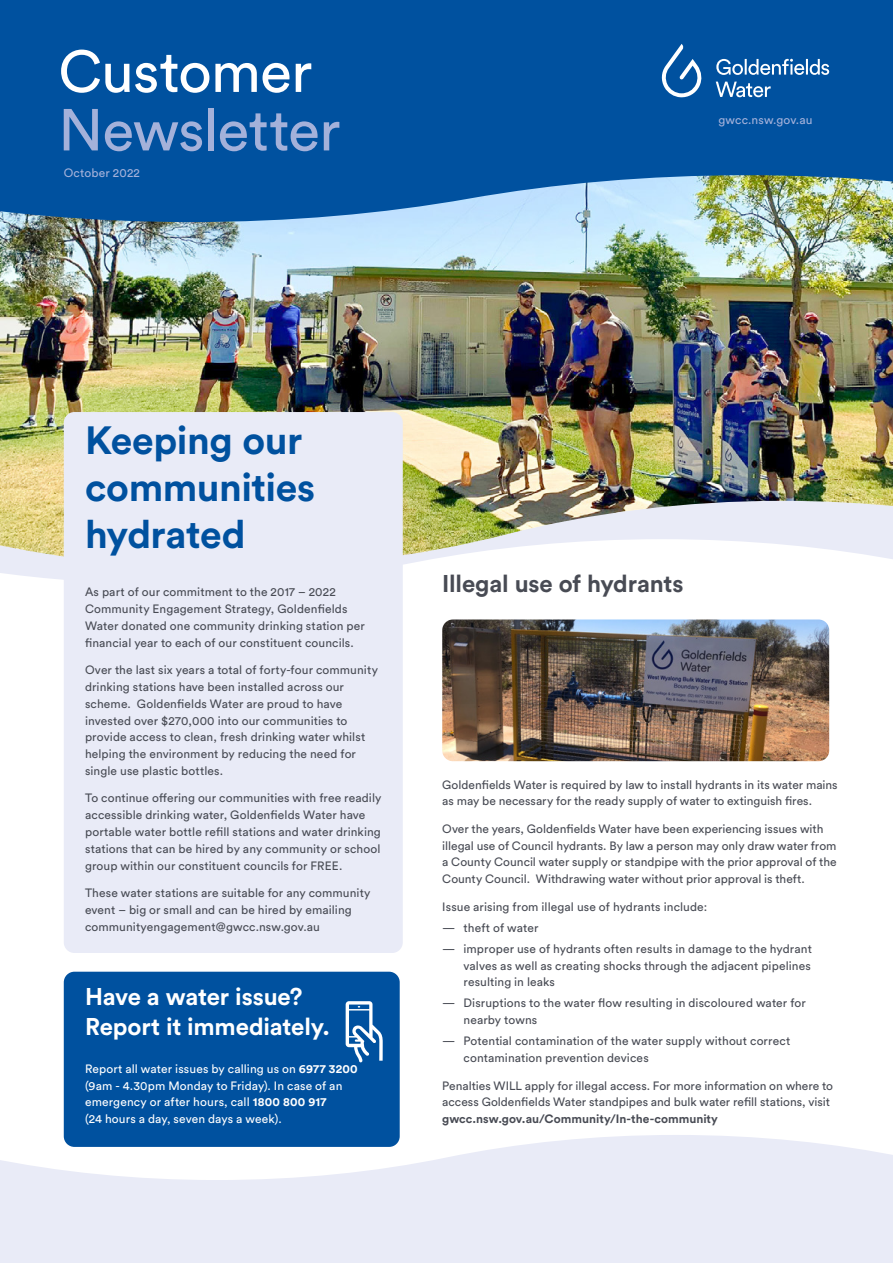
<style>
.page{position:relative;width:893px;height:1263px;background:#fff}
.page>*{position:absolute;margin:0;border:0;box-sizing:border-box;transform-origin:0 0}
.t1{font:58.5px/58.5px "Circular Std";letter-spacing:-.015em;color:#a4b1da}
.t2{font:700 39px/46.8px "Circular Std";letter-spacing:-.01em;color:#00519f}
.t3{font:700 24px/30px "Circular Std";letter-spacing:-.005em;color:#fff}
.t4{font:700 24px "Circular Std";letter-spacing:-.005em;color:#484b54}
.body_copy{font:12px/16.8px "Circular Std";letter-spacing:.005em;color:#484b54}
.body_copy-2{font:12px/16.8px "Circular Std";letter-spacing:.01em;color:#fff}
.box_spacing{font:12px "Circular Std";letter-spacing:.015em;color:#a4b1da}
.s1{color:#fff}
.s2{font-weight:700}
</style>
<div class="page">
<svg style="left:0;top:1135px;width:893px;height:128px;background:#ecedf8"></svg>
<img style="left:0;top:222px;width:893px;height:279px">
<svg style="left:0;top:0;width:893px;height:222px;background:#135fa4"></svg>
<svg style="left:716px;top:59px;width:113px;height:38px;background:#3776b3"></svg>
<svg style="left:662px;top:44px;width:41px;height:53px"></svg>
<svg style="left:0;top:501px;width:893px;height:79px"></svg>
<div style="left:64px;top:412px;width:339px;height:541px;background:#e9ebf7;border-radius:11px"></div>
<div style="left:64px;top:972px;width:336px;height:175px;background:#00519f;border-radius:11px"></div>
<img style="left:442px;top:619px;width:387px;height:142px">
<svg style="left:346px;top:1001px;width:37px;height:61px"></svg>
<p class="t1" style="left:58px;top:41px;width:284px"><span class="s1">Customer<br></span>Newsletter</p>
<p class="box_spacing" style="left:64px;top:166px;width:78px">October 2022</p>
<p class="box_spacing" style="left:718px;top:113px;width:95px">gwcc.nsw.gov.au</p>
<h1 class="t2" style="left:85px;top:416px;width:232px">Keeping our communities hydrated</h1>
<p class="body_copy" style="left:85px;top:583px;width:281px">As part of our commitment to the 2017 – 2022<br>Community Engagement Strategy, Goldenfields Water donated one community drinking station per financial year to each of our constituent councils.</p>
<p class="body_copy" style="left:85px;top:661px;width:294px">Over the last six years a total of forty-four community drinking stations have been installed across our scheme. Goldenfields Water are proud to have invested over $270,000 into our communities to provide access to clean, fresh drinking water whilst helping the environment by reducing the need for single use plastic bottles.</p>
<p class="body_copy" style="left:85px;top:790px;width:298px">To continue offering our communities with free readily accessible drinking water, Goldenfields Water have portable water bottle refill stations and water drinking stations that can be hired by any community or school group within our constituent councils for FREE.</p>
<p class="body_copy" style="left:85px;top:884px;width:287px">These water stations are suitable for any community event – big or small and can be hired by emailing communityengagement@gwcc.nsw.gov.au</p>
<h2 class="t3" style="left:85px;top:981px;width:246px">Have a water issue?<br>Report it immediately.</h2>
<p class="body_copy-2" style="left:85px;top:1060px;width:274px">Report all water issues by calling us on <span class="s2">6977 3200 </span>(9am - 4.30pm Monday to Friday). In case of an emergency or after hours, call <span class="s2">1800 800 917<br></span>(24 hours a day, seven days a week).</p>
<h2 class="t4" style="left:442px;top:568px;width:243px">Illegal use of hydrants</h2>
<p class="body_copy" style="left:442px;top:776px;width:397px">Goldenfields Water is required by law to install hydrants in its water mains as may be necessary for the ready supply of water to extinguish fires.</p>
<p class="body_copy" style="left:442px;top:820px;width:396px">Over the years, Goldenfields Water have been experiencing issues with illegal use of Council hydrants. By law a person may only draw water from a County Council water supply or standpipe with the prior approval of the County Council. Withdrawing water without prior approval is theft.</p>
<p class="body_copy" style="left:442px;top:898px;width:266px">Issue arising from illegal use of hydrants include:</p>
<p class="body_copy" style="left:442px;top:919px;width:98px">— theft of water</p>
<p class="body_copy" style="left:463px;top:940px;width:350px;text-align:justify;text-indent:-21px">— improper use of hydrants often results in damage to the hydrant valves as well as creating shocks through the adjacent pipelines resulting in leaks</p>
<p class="body_copy" style="left:463px;top:995px;width:344px;text-indent:-21px">— Disruptions to the water flow resulting in discoloured water for nearby towns</p>
<p class="body_copy" style="left:463px;top:1032px;width:328px;text-indent:-21px">— Potential contamination of the water supply without correct contamination prevention devices</p>
<p class="body_copy" style="left:442px;top:1077px;width:392px">Penalties WILL apply for illegal access. For more information on where to access Goldenfields Water standpipes and bulk water refill stations, visit <span class="s2">gwcc.nsw.gov.au/Community/In-the-community</span></p>
</div>
